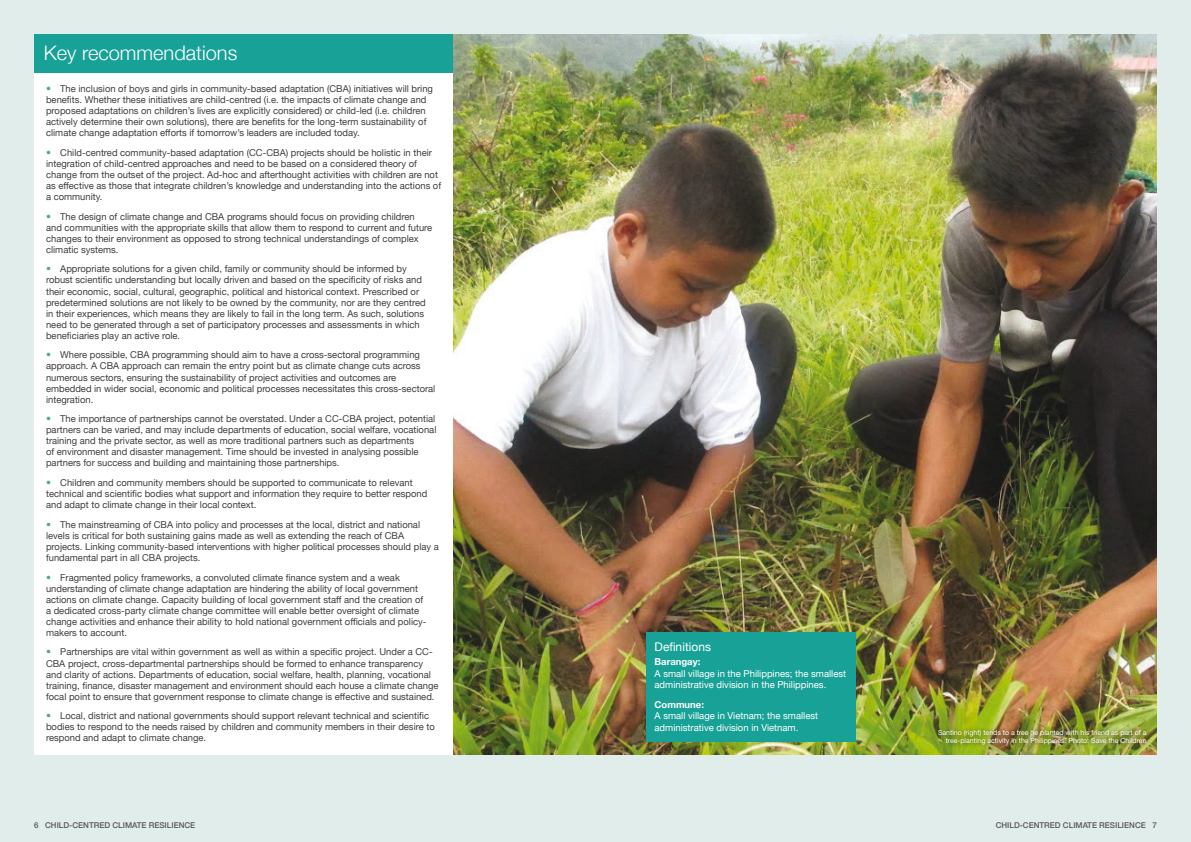
<style>
.page{position:relative;width:1191px;height:842px;background:#e0edeb}
.page>*{position:absolute;margin:0;border:0;box-sizing:border-box;transform-origin:0 0}
.t1{font:300 20px "Helvetica Neue";color:#fff}
.t2{font:12px "Helvetica Neue";color:#fff}
.t3{font:9.5px/11.1px "Helvetica Neue";color:#3e3e40}
.Body{font:9.5px/11.4px "Helvetica Neue";color:#fff}
.t4{font:500 8px "Helvetica Neue";color:#58585a}
.t5{font:7px/8px "Helvetica Neue LT Std";color:#fff;text-align:right}
.s1{font-weight:300;font-size:10px;color:#4aaaa0}
.s2{font-weight:700}
</style>
<div class="page">
<img style="left:334px;top:34px;width:823px;height:720px">
<div style="left:35px;top:73px;width:418px;height:682px;background:#fff"></div>
<div style="left:34px;top:34px;width:419px;height:38px;background:#18a197"></div>
<div style="left:646px;top:632px;width:210px;height:109px;background:#18a197"></div>
<div style="left:933px;top:725px;width:218px;height:25px;background:#1a171c;opacity:.9"></div>
<h2 class="t1" style="left:44px;top:37px;width:195px">Key recommendations</h2>
<p class="t3" style="left:46px;top:84px;width:388px"><span class="s1">•</span> The inclusion of boys and girls in community-based adaptation (CBA) initiatives will bring benefits. Whether these initiatives are child-centred (i.e. the impacts of climate change and proposed adaptations on children’s lives are explicitly considered) or child-led (i.e. children actively determine their own solutions), there are benefits for the long-term sustainability of climate change adaptation efforts if tomorrow’s leaders are included today.</p>
<p class="t3" style="left:46px;top:147px;width:396px"><span class="s1">•</span> Child-centred community-based adaptation (CC-CBA) projects should be holistic in their integration of child-centred approaches and need to be based on a considered theory of change from the outset of the project. Ad-hoc and afterthought activities with children are not as effective as those that integrate children’s knowledge and understanding into the actions of a community.</p>
<p class="t3" style="left:46px;top:211px;width:388px"><span class="s1">•</span> The design of climate change and CBA programs should focus on providing children and communities with the appropriate skills that allow them to respond to current and future changes to their environment as opposed to strong technical understandings of complex climatic systems.</p>
<p class="t3" style="left:46px;top:264px;width:381px"><span class="s1">•</span> Appropriate solutions for a given child, family or community should be informed by robust scientific understanding but locally driven and based on the specificity of risks and their economic, social, cultural, geographic, political and historical context. Prescribed or predetermined solutions are not likely to be owned by the community, nor are they centred in their experiences, which means they are likely to fail in the long term. As such, solutions need to be generated through a set of participatory processes and assessments in which beneficiaries play an active role.</p>
<p class="t3" style="left:46px;top:350px;width:391px"><span class="s1">•</span> Where possible, CBA programming should aim to have a cross-sectoral programming approach. A CBA approach can remain the entry point but as climate change cuts across numerous sectors, ensuring the sustainability of project activities and outcomes are embedded in wider social, economic and political processes necessitates this cross-sectoral integration.</p>
<p class="t3" style="left:46px;top:414px;width:392px"><span class="s1">•</span> The importance of partnerships cannot be overstated. Under a CC-CBA project, potential partners can be varied, and may include departments of education, social welfare, vocational training and the private sector, as well as more traditional partners such as departments<br>of environment and disaster management. Time should be invested in analysing possible partners for success and building and maintaining those partnerships.</p>
<p class="t3" style="left:46px;top:478px;width:383px"><span class="s1">•</span> Children and community members should be supported to communicate to relevant technical and scientific bodies what support and information they require to better respond and adapt to climate change in their local context.</p>
<p class="t3" style="left:46px;top:519px;width:394px"><span class="s1">•</span> The mainstreaming of CBA into policy and processes at the local, district and national levels is critical for both sustaining gains made as well as extending the reach of CBA projects. Linking community-based interventions with higher political processes should play a fundamental part in all CBA projects.</p>
<p class="t3" style="left:46px;top:572px;width:382px"><span class="s1">•</span> Fragmented policy frameworks, a convoluted climate finance system and a weak understanding of climate change adaptation are hindering the ability of local government actions on climate change. Capacity building of local government staff and the creation of a dedicated cross-party climate change committee will enable better oversight of climate change activities and enhance their ability to hold national government officials and policy&shy;makers to account.</p>
<p class="t3" style="left:46px;top:647px;width:394px"><span class="s1">•</span> Partnerships are vital within government as well as within a specific project. Under a CC-CBA project, cross-departmental partnerships should be formed to enhance transparency and clarity of actions. Departments of education, social welfare, health, planning, vocational training, finance, disaster management and environment should each house a climate change focal point to ensure that government response to climate change is effective and sustained.</p>
<p class="t3" style="left:46px;top:711px;width:390px"><span class="s1">•</span> Local, district and national governments should support relevant technical and scientific bodies to respond to the needs raised by children and community members in their desire to respond and adapt to climate change.</p>
<p class="t4" style="left:34px;top:819px;width:163px">6 CHILD-CENTRED CLIMATE RESILIENCE</p>
<h2 class="t2" style="left:654px;top:638px;width:58px">Definitions</h2>
<p class="Body" style="left:654px;top:657px;width:193px"><span class="s2">Barangay:<br></span>A small village in the Philippines; the smallest administrative division in the Philippines.</p>
<p class="Body" style="left:654px;top:699px;width:165px"><span class="s2">Commune:<br></span>A small village in Vietnam; the smallest administrative division in Vietnam.</p>
<p class="t5" style="left:938px;top:729px;width:210px">Santino (right) tends to a tree he planted with his friend as part of a tree-planting activity in the Philippines. Photo: Save the Children</p>
<p class="t4" style="left:995px;top:819px;width:163px">CHILD-CENTRED CLIMATE RESILIENCE 7</p>
</div>
